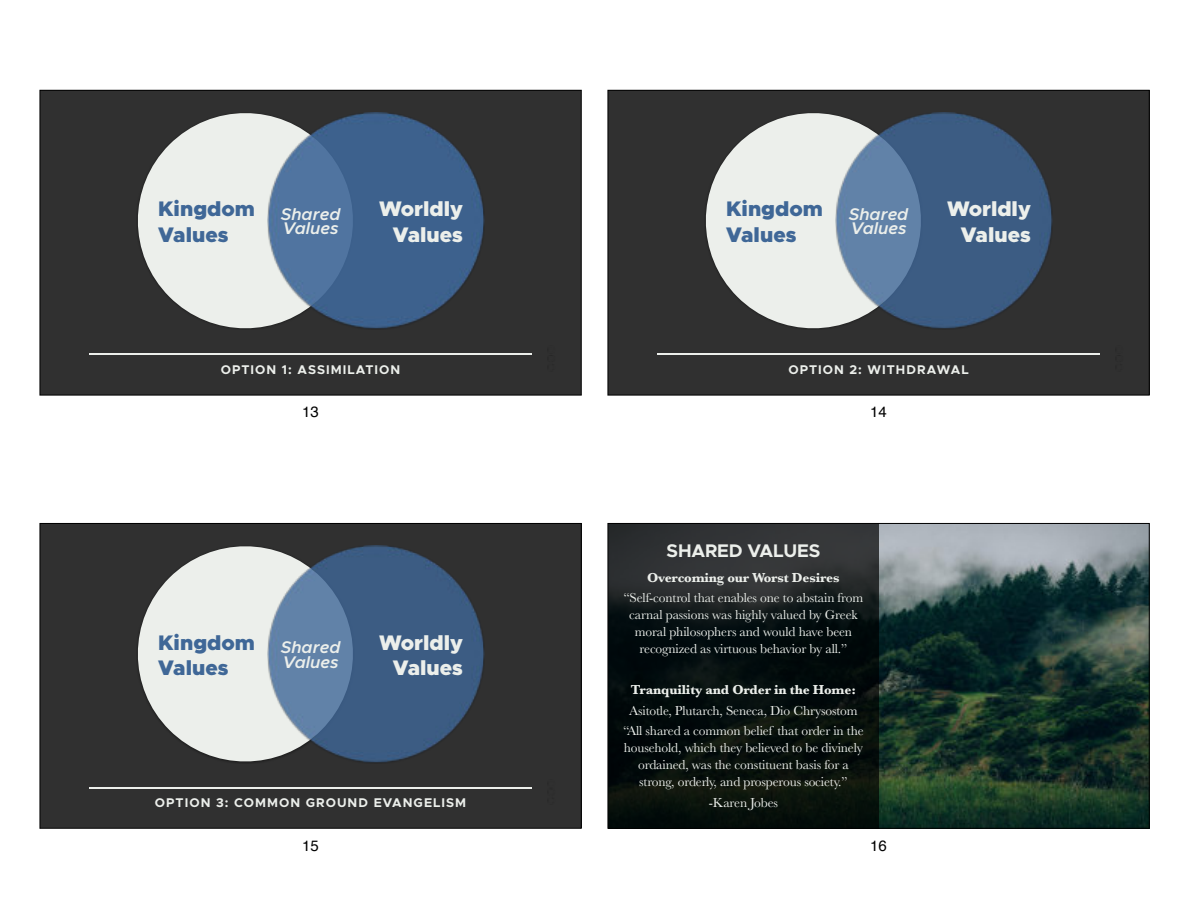
<style>
.page{position:relative;width:1189px;height:919px;background:#fff}
.page>*{position:absolute;margin:0;border:0;box-sizing:border-box;transform-origin:0 0}
.t1{font:900 21.15px/25.3px "Metropolis";color:#3f6797}
.t2{font:900 21.15px/25.3px "Metropolis";color:#ecefeb;text-align:right}
.t3{font:700 18.3px "Metropolis";letter-spacing:-.01em;color:#ecefeb}
.t4{font:italic 600 16.95px/14.2px "Metropolis";color:#ecefeb}
.t5{font:15px "Helvetica";color:#000}
.t6{font:13.5px/17.1px "Baskerville";letter-spacing:-.01em;color:#ecefeb;text-align:center}
.t7{font:700 13.5px "Baskerville";letter-spacing:-.01em;color:#ecefeb}
.t8{font:700 12.75px "Metropolis";letter-spacing:.08em;color:#ecefeb}
</style>
<div class="page">
<div style="left:40px;top:90px;width:541px;height:305px;background:#303030"></div>
<svg style="left:138px;top:113px;width:129px;height:216px;fill:#ecefeb"></svg>
<hr style="left:89px;top:354px;width:443px;height:1px;background:#ecefeb">
<img style="left:267px;top:112px;width:217px;height:216px">
<div style="left:608px;top:90px;width:541px;height:305px;background:#303030"></div>
<hr style="left:657px;top:354px;width:443px;height:1px;background:#ecefeb">
<div style="left:40px;top:90px;width:541px;height:305px;border:1px solid #000"></div>
<svg style="left:706px;top:113px;width:129px;height:216px;fill:#ecefeb"></svg>
<img style="left:835px;top:112px;width:217px;height:216px">
<div style="left:40px;top:523px;width:541px;height:305px;background:#303030"></div>
<svg style="left:138px;top:546px;width:129px;height:217px;fill:#ecefeb"></svg>
<img style="left:267px;top:545px;width:217px;height:217px">
<hr style="left:89px;top:786px;width:443px;height:2px;background:#ecefeb">
<img style="left:878px;top:525px;width:269px;height:301px">
<img style="left:610px;top:525px;width:268px;height:301px">
<div style="left:608px;top:90px;width:541px;height:305px;border:1px solid #000"></div>
<div style="left:40px;top:523px;width:541px;height:305px;border:1px solid #000"></div>
<div style="left:608px;top:523px;width:541px;height:305px;border:1px solid #000"></div>
<h1 class="t1" style="left:158px;top:197px;width:98px">Kingdom<br>Values</h1>
<p class="t4" style="left:281px;top:208px;width:61px">Shared<br>Values</p>
<h1 class="t2" style="left:379px;top:197px;width:85px">Worldly<br>Values</h1>
<p class="t8" style="left:221px;top:364px;width:181px">OPTION 1: ASSIMILATION</p>
<p class="t5" style="left:302px;top:406px;width:18px">13</p>
<h1 class="t1" style="left:158px;top:630px;width:98px">Kingdom<br>Values</h1>
<h1 class="t2" style="left:379px;top:630px;width:85px">Worldly<br>Values</h1>
<p class="t4" style="left:281px;top:641px;width:61px">Shared<br>Values</p>
<p class="t8" style="left:155px;top:797px;width:313px">OPTION 3: COMMON GROUND EVANGELISM</p>
<p class="t5" style="left:302px;top:839px;width:18px">15</p>
<h1 class="t1" style="left:726px;top:197px;width:98px">Kingdom<br>Values</h1>
<h1 class="t2" style="left:947px;top:197px;width:85px">Worldly<br>Values</h1>
<p class="t4" style="left:849px;top:208px;width:61px">Shared<br>Values</p>
<p class="t8" style="left:788px;top:364px;width:182px">OPTION 2: WITHDRAWAL</p>
<p class="t5" style="left:870px;top:406px;width:18px">14</p>
<h2 class="t3" style="left:667px;top:542px;width:155px">SHARED VALUES</h2>
<p class="t7" style="left:647px;top:569px;width:194px">Overcoming our Worst Desires</p>
<p class="t6" style="left:624px;top:589px;width:241px">“Self-control that enables one to abstain from carnal passions was highly valued by Greek moral philosophers and would have been recognized as virtuous behavior by all.”</p>
<p class="t7" style="left:631px;top:681px;width:226px">Tranquility and Order in the Home:</p>
<p class="t6" style="left:623px;top:700px;width:242px;line-height:20.4px">Asitotle, Plutarch, Seneca, Dio Chrysostom “All shared a common belief that order in the</p>
<p class="t6" style="left:624px;top:739px;width:241px">household, which they believed to be divinely ordained, was the constituent basis for a strong, orderly, and prosperous society.”</p>
<p class="t6" style="left:709px;top:793px;width:71px">-Karen Jobes</p>
<p class="t5" style="left:870px;top:839px;width:18px">16</p>
</div>
